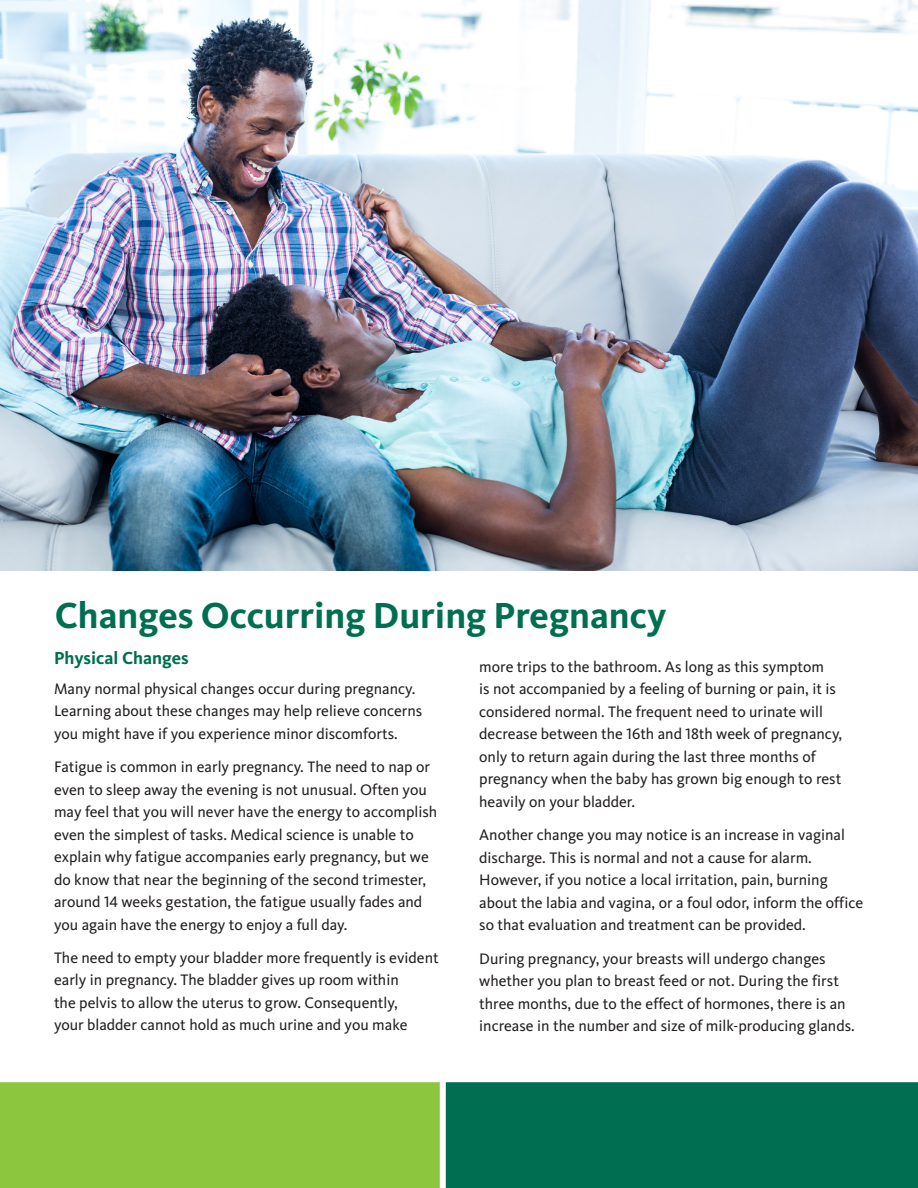
<style>
.page{position:relative;width:918px;height:1188px;background:#fff}
.page>*{position:absolute;margin:0;border:0;box-sizing:border-box;transform-origin:0 0}
._1_Heading{font:700 37.5px "Kievit Pro";color:#006e51}
._2_subhead{font:700 18px "Kievit Pro";color:#006e51}
._3_text{font:15.75px/22.5px "Kievit Pro";color:#231f20}
</style>
<div class="page">
<div style="left:443px;top:1079px;width:475px;height:109px;background:#006e51"></div>
<div style="left:0;top:1082px;width:443px;height:106px;background:#8bc63e"></div>
<div style="left:440px;top:1079px;width:6px;height:109px;background:#fff"></div>
<div style="left:0;top:1076px;width:918px;height:6px;background:#fff"></div>
<img style="left:0;top:0;width:918px;height:571px">
<p class="_1_Heading" style="left:55px;top:593px;width:613px">Changes Occurring During Pregnancy</p>
<p class="_2_subhead" style="left:54px;top:647px;width:136px">Physical Changes</p>
<p class="_3_text" style="left:54px;top:677px;width:370px">Many normal physical changes occur during pregnancy.<br>Learning about these changes may help relieve concerns you might have if you experience minor discomforts.</p>
<p class="_3_text" style="left:54px;top:756px;width:385px">Fatigue is common in early pregnancy. The need to nap or even to sleep away the evening is not unusual. Often you may feel that you will never have the energy to accomplish even the simplest of tasks. Medical science is unable to explain why fatigue accompanies early pregnancy, but we do know that near the beginning of the second trimester, around 14 weeks gestation, the fatigue usually fades and you again have the energy to enjoy a full day.</p>
<p class="_3_text" style="left:54px;top:946px;width:386px">The need to empty your bladder more frequently is evident early in pregnancy. The bladder gives up room within<br>the pelvis to allow the uterus to grow. Consequently,<br>your bladder cannot hold as much urine and you make</p>
<p class="_3_text" style="left:479px;top:655px;width:365px">more trips to the bathroom. As long as this symptom<br>is not accompanied by a feeling of burning or pain, it is considered normal. The frequent need to urinate will decrease between the 16th and 18th week of pregnancy, only to return again during the last three months of pregnancy when the baby has grown big enough to rest heavily on your bladder.</p>
<p class="_3_text" style="left:479px;top:824px;width:385px">Another change you may notice is an increase in vaginal discharge. This is normal and not a cause for alarm.<br>However, if you notice a local irritation, pain, burning about the labia and vagina, or a foul odor, inform the office so that evaluation and treatment can be provided.</p>
<p class="_3_text" style="left:479px;top:947px;width:377px">During pregnancy, your breasts will undergo changes whether you plan to breast feed or not. During the first three months, due to the effect of hormones, there is an increase in the number and size of milk-producing glands.</p>
</div>
